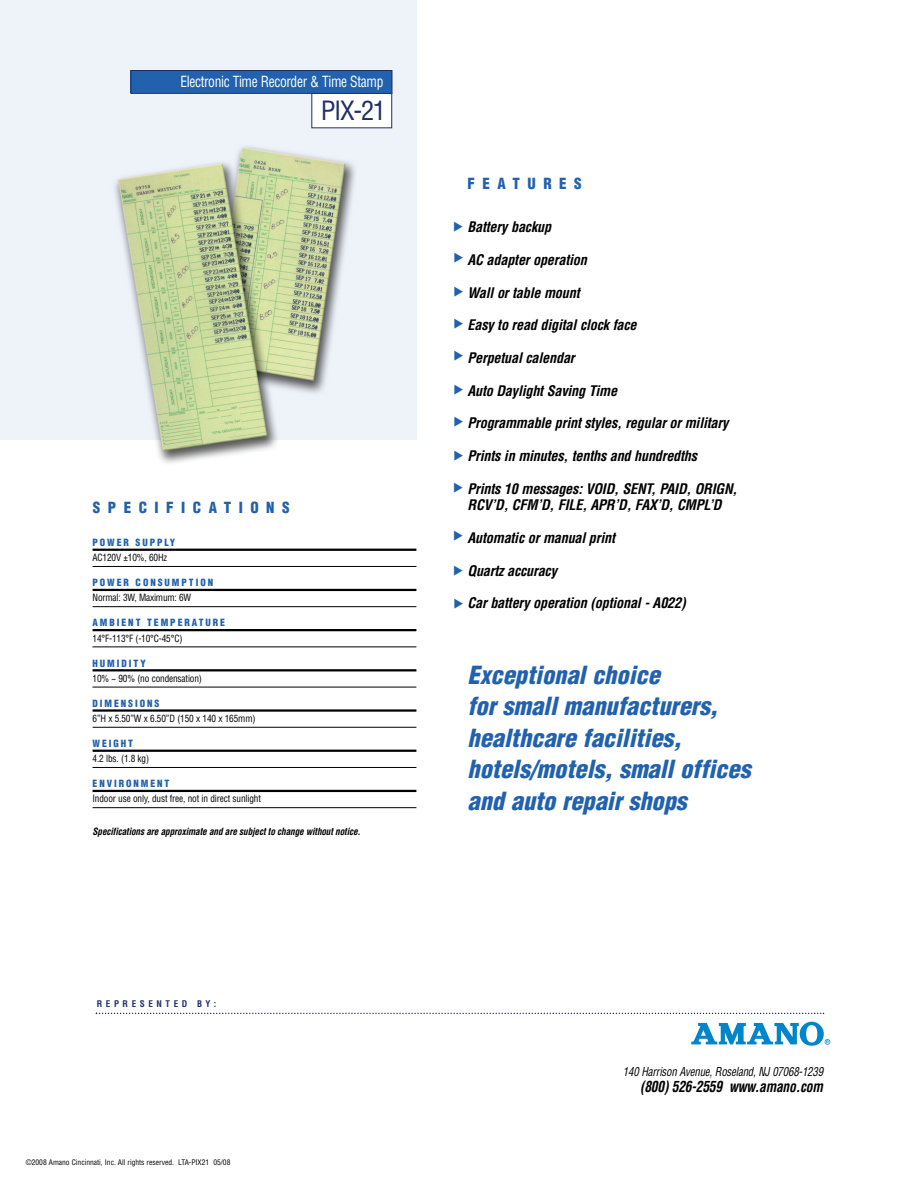
<style>
.page{position:relative;width:918px;height:1188px;background:#fff}
.page>*{position:absolute;margin:0;border:0;box-sizing:border-box;transform-origin:0 0}
.t1{font:condensed 25.95px "Helvetica";color:#202f66}
.t2{font:italic 900 condensed 24.45px/31.5px "Helvetica";color:#2161ae}
.t3{font:condensed 15px "Helvetica";letter-spacing:-.025em;color:#fff;scale:.9 1}
.t4{font:italic 700 condensed 15px "Helvetica";color:#000;scale:.9 1}
.t5{font:900 condensed 15px "Helvetica";letter-spacing:.5em;color:#2161ae}
.t6{font:italic 700 condensed 14.25px/16.5px "Helvetica";letter-spacing:-.015em;color:#000}
.t7{font:italic condensed 12px "Helvetica";color:#000;scale:.9 1}
.t8{font:condensed 9.75px/15.3px "Helvetica";letter-spacing:-.015em;color:#000;scale:.95 1}
.t9{font:italic 700 condensed 9.75px "Helvetica";color:#000;scale:.95 1}
.t10{font:700 condensed 9px "Helvetica";letter-spacing:.4em;color:#202f66}
.t11{font:condensed 7.5px "Helvetica";color:#000}
.s1{font-weight:900;color:#2161ae}
</style>
<div class="page">
<img style="left:0;top:0;width:417px;height:463px">
<hr style="left:93px;top:549px;width:323px;height:2px;background:#000">
<hr style="left:93px;top:566px;width:323px;height:1px;background:#000">
<hr style="left:93px;top:589px;width:323px;height:2px;background:#000">
<hr style="left:93px;top:606px;width:323px;height:1px;background:#000">
<hr style="left:93px;top:629px;width:323px;height:2px;background:#000">
<hr style="left:93px;top:646px;width:323px;height:1px;background:#000">
<hr style="left:93px;top:669px;width:323px;height:2px;background:#000">
<hr style="left:93px;top:687px;width:323px;height:1px;background:#000">
<hr style="left:93px;top:709px;width:323px;height:3px;background:#000">
<hr style="left:93px;top:727px;width:323px;height:1px;background:#000">
<hr style="left:93px;top:750px;width:323px;height:2px;background:#000">
<hr style="left:93px;top:767px;width:323px;height:1px;background:#000">
<hr style="left:93px;top:790px;width:323px;height:2px;background:#000">
<hr style="left:93px;top:807px;width:323px;height:1px;background:#000">
<div style="left:312px;top:93px;width:80px;height:35px;background:#fff"></div>
<div style="left:131px;top:71px;width:261px;height:22px;background:#2161ae"></div>
<div style="left:131px;top:70px;width:261px;height:24px;border:1px solid #202f66"></div>
<svg style="left:691px;top:1022px;width:139px;height:24px"></svg>
<svg style="left:96px;top:1013px;width:728px;height:1px"></svg>
<p class="t3" style="left:180px;top:76px;width:227px">Electronic Time Recorder &amp; Time Stamp</p>
<p class="t1" style="left:321px;top:101px;width:67px">PIX-21</p>
<p class="t5" style="left:93px;top:501px;width:198px">SPECIFICATIONS</p>
<p class="t8" style="left:93px;top:536px;width:89px"><span class="s1">POWER SUPPLY<br></span>AC120V ±10%, 60Hz</p>
<p class="t8" style="left:93px;top:576px;width:128px"><span class="s1">POWER CONSUMPTION<br></span>Normal: 3W, Maximum: 6W</p>
<p class="t8" style="left:93px;top:616px;width:141px"><span class="s1">AMBIENT TEMPERATURE<br></span>14°F-113°F (-10°C-45°C)</p>
<p class="t8" style="left:93px;top:656px;width:117px"><span class="s1">HUMIDITY<br></span>10% ~ 90% (no condensation)</p>
<p class="t8" style="left:93px;top:696px;width:173px"><span class="s1">DIMENSIONS<br></span>6”H x 5.50”W x 6.50”D (150 x 140 x 165mm)</p>
<p class="t8" style="left:93px;top:737px;width:61px"><span class="s1">WEIGHT<br></span>4.2 lbs. (1.8 kg)</p>
<p class="t8" style="left:93px;top:777px;width:179px"><span class="s1">ENVIRONMENT<br></span>Indoor use only, dust free, not in direct sunlight</p>
<p class="t9" style="left:93px;top:828px;width:286px">Specifications are approximate and are subjectto change withoutnotice.</p>
<p class="t10" style="left:97px;top:1000px;width:121px">REPRESENTED BY:</p>
<p class="t11" style="left:26px;top:1160px;width:206px">©2008 Amano Cincinnati, Inc. All rights reserved. LTA-PIX21 05/08</p>
<p class="t5" style="left:468px;top:178px;width:116px">FEATURES</p>
<p class="t6" style="left:468px;top:220px;width:88px">Battery backup</p>
<p class="t6" style="left:468px;top:253px;width:124px">AC adapteroperation</p>
<p class="t6" style="left:468px;top:285px;width:116px">Wallortable mount</p>
<p class="t6" style="left:468px;top:318px;width:173px">Easy to read digitalclock face</p>
<p class="t6" style="left:468px;top:351px;width:111px">Perpetualcalendar</p>
<p class="t6" style="left:468px;top:384px;width:154px">Auto DaylightSaving Time</p>
<p class="t6" style="left:468px;top:416px;width:263px">Programmable printstyles,regularormilitary</p>
<p class="t6" style="left:468px;top:449px;width:234px">Prints in minutes,tenths and hundredths</p>
<p class="t6" style="left:468px;top:482px;width:274px">Prints 10 messages:VOID,SENT,PAID,ORIGN,<br>RCV’D,CFM’D,FILE,APR’D,FAX’D,CMPL’D</p>
<p class="t6" style="left:468px;top:531px;width:152px">Automatic ormanualprint</p>
<p class="t6" style="left:468px;top:564px;width:91px">Quartzaccuracy</p>
<p class="t6" style="left:468px;top:596px;width:223px">Carbattery operation (optional-A022)</p>
<p class="t2" style="left:468px;top:661px;width:289px">Exceptional choice<br>for small manufacturers, healthcare facilities, hotels/motels, small offices and auto repair shops</p>
<p class="t7" style="left:623px;top:1067px;width:226px">140 Harrison Avenue,Roseland,NJ 07068-1239</p>
<p class="t4" style="left:640px;top:1081px;width:208px">(800)526-2559 www.amano.com</p>
</div>
